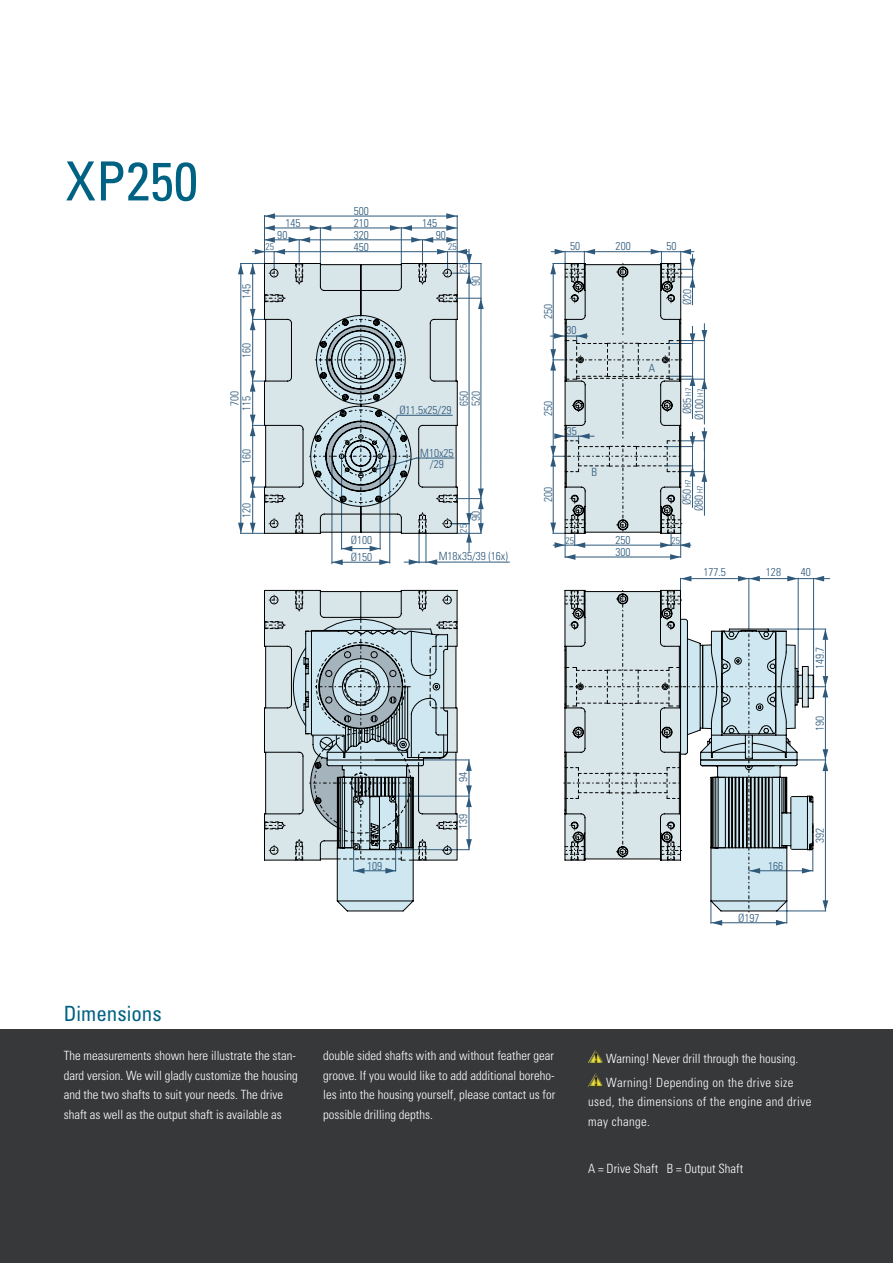
<style>
.page{position:relative;width:893px;height:1263px;background:#fff}
.page>*{position:absolute;margin:0;border:0;box-sizing:border-box;transform-origin:0 0}
.t1{font:condensed 54px "Univers";color:#006283}
.t2{font:condensed 21px "Univers";color:#006283}
.t3{font:300 condensed 12.75px/19.5px "Univers";color:#fff}
.t4{font:300 condensed 12.75px/19.5px "Univers";letter-spacing:.03em;color:#fff}
.t5{font:300 condensed 11.25px/11.9px "Univers";color:#2e597b}
.t6{font:300 condensed 9.6px "Univers";color:#2e597b}
.s1{font-size:7.8px}
</style>
<div class="page">
<div style="left:0;top:1029px;width:893px;height:234px;background:#363839"></div>
<svg style="left:240px;top:215px;width:465px;height:349px"></svg>
<svg style="left:446px;top:213px;width:11px;height:6px"></svg>
<svg style="left:264px;top:213px;width:11px;height:6px"></svg>
<hr style="left:401px;top:228px;width:56px;height:1px;background:#2e597b">
<svg style="left:446px;top:225px;width:11px;height:6px"></svg>
<hr style="left:422px;top:240px;width:35px;height:1px;background:#2e597b">
<svg style="left:446px;top:237px;width:11px;height:6px"></svg>
<hr style="left:299px;top:240px;width:124px;height:1px;background:#2e597b">
<svg style="left:411px;top:237px;width:22px;height:6px"></svg>
<hr style="left:274px;top:251px;width:174px;height:1px;background:#2e597b">
<hr style="left:320px;top:228px;width:81px;height:1px;background:#2e597b">
<svg style="left:390px;top:225px;width:22px;height:6px"></svg>
<hr style="left:264px;top:228px;width:56px;height:1px;background:#2e597b">
<svg style="left:310px;top:225px;width:21px;height:6px"></svg>
<svg style="left:264px;top:225px;width:11px;height:6px"></svg>
<hr style="left:264px;top:240px;width:35px;height:1px;background:#2e597b">
<svg style="left:289px;top:237px;width:21px;height:6px"></svg>
<svg style="left:264px;top:237px;width:11px;height:6px"></svg>
<svg style="left:252px;top:249px;width:33px;height:6px"></svg>
<hr style="left:241px;top:263px;width:1px;height:270px;background:#2e597b">
<svg style="left:238px;top:264px;width:6px;height:10px"></svg>
<svg style="left:238px;top:523px;width:6px;height:10px"></svg>
<hr style="left:252px;top:487px;width:1px;height:46px;background:#2e597b">
<svg style="left:250px;top:523px;width:6px;height:10px"></svg>
<hr style="left:252px;top:425px;width:1px;height:62px;background:#2e597b">
<svg style="left:250px;top:477px;width:6px;height:21px"></svg>
<hr style="left:252px;top:381px;width:1px;height:44px;background:#2e597b">
<svg style="left:250px;top:415px;width:6px;height:21px"></svg>
<hr style="left:252px;top:319px;width:1px;height:62px;background:#2e597b">
<svg style="left:250px;top:370px;width:6px;height:22px"></svg>
<hr style="left:252px;top:263px;width:1px;height:56px;background:#2e597b">
<svg style="left:250px;top:309px;width:6px;height:21px"></svg>
<svg style="left:250px;top:264px;width:5px;height:10px"></svg>
<hr style="left:332px;top:562px;width:58px;height:1px;background:#2e597b">
<svg style="left:379px;top:559px;width:11px;height:6px"></svg>
<svg style="left:332px;top:559px;width:11px;height:6px"></svg>
<hr style="left:342px;top:548px;width:38px;height:1px;background:#2e597b">
<svg style="left:370px;top:546px;width:10px;height:5px"></svg>
<svg style="left:342px;top:546px;width:10px;height:5px"></svg>
<svg style="left:466px;top:534px;width:6px;height:17px"></svg>
<svg style="left:437px;top:249px;width:35px;height:14px"></svg>
<hr style="left:565px;top:557px;width:116px;height:1px;background:#2e597b">
<svg style="left:565px;top:554px;width:10px;height:6px"></svg>
<svg style="left:670px;top:554px;width:11px;height:6px"></svg>
<hr style="left:575px;top:545px;width:91px;height:1px;background:#2e597b">
<svg style="left:553px;top:542px;width:32px;height:6px"></svg>
<svg style="left:660px;top:542px;width:31px;height:6px"></svg>
<hr style="left:704px;top:460px;width:1px;height:55px;background:#2e597b">
<svg style="left:701px;top:471px;width:6px;height:11px"></svg>
<hr style="left:704px;top:441px;width:1px;height:31px;background:#2e597b">
<svg style="left:702px;top:428px;width:5px;height:23px"></svg>
<hr style="left:704px;top:324px;width:1px;height:100px;background:#2e597b">
<svg style="left:702px;top:330px;width:5px;height:11px"></svg>
<svg style="left:701px;top:379px;width:6px;height:10px"></svg>
<svg style="left:550px;top:249px;width:145px;height:285px"></svg>
<hr style="left:426px;top:562px;width:83px;height:1px;background:#2e597b">
<svg style="left:404px;top:559px;width:33px;height:6px"></svg>
<svg style="left:264px;top:263px;width:62px;height:271px;background:#c6d2d6"></svg>
<svg style="left:326px;top:263px;width:356px;height:271px"></svg>
<hr style="left:798px;top:578px;width:32px;height:1px;background:#2e597b">
<svg style="left:680px;top:576px;width:148px;height:350px"></svg>
<svg style="left:264px;top:589px;width:550px;height:323px"></svg>
<svg style="left:304px;top:608px;width:511px;height:234px"></svg>
<img style="left:588px;top:1050px;width:15px;height:13px">
<img style="left:588px;top:1074px;width:15px;height:13px">
<h1 class="t1" style="left:66px;top:147px;width:133px">XP250</h1>
<p class="t5" style="left:241px;top:299px;width:17px;rotate:-90deg">145</p>
<p class="t5" style="left:354px;top:205px;width:17px">500</p>
<p class="t5" style="left:285px;top:217px;width:17px">145</p>
<p class="t5" style="left:354px;top:217px;width:17px">210</p>
<p class="t5" style="left:277px;top:229px;width:12px">90</p>
<p class="t5" style="left:436px;top:229px;width:12px">90</p>
<p class="t5" style="left:422px;top:217px;width:17px">145</p>
<p class="t5" style="left:354px;top:229px;width:17px">320<br>450</p>
<p class="t6" style="left:448px;top:241px;width:10px">25</p>
<p class="t6" style="left:266px;top:241px;width:10px">25</p>
<p class="t6" style="left:458px;top:273px;width:10px;rotate:-90deg">25</p>
<p class="t5" style="left:470px;top:286px;width:12px;rotate:-90deg">90</p>
<p class="t5" style="left:241px;top:358px;width:17px;rotate:-90deg">160</p>
<p class="t5" style="left:229px;top:406px;width:17px;rotate:-90deg">700</p>
<p class="t5" style="left:241px;top:411px;width:17px;rotate:-90deg">115</p>
<p class="t5" style="left:241px;top:464px;width:17px;rotate:-90deg">160</p>
<p class="t5" style="left:241px;top:518px;width:17px;rotate:-90deg">120</p>
<p class="t5" style="left:351px;top:534px;width:23px">Ø100</p>
<p class="t5" style="left:351px;top:551px;width:23px">Ø150</p>
<p class="t5" style="left:399px;top:404px;width:54px">Ø11.5x25/29</p>
<p class="t5" style="left:458px;top:406px;width:17px;rotate:-90deg">650<br>520</p>
<p class="t5" style="left:420px;top:447px;width:35px;line-height:10.9px;text-align:center">M10x25 /29</p>
<p class="t5" style="left:470px;top:521px;width:12px;rotate:-90deg">90</p>
<p class="t6" style="left:458px;top:533px;width:10px;rotate:-90deg">25</p>
<p class="t5" style="left:439px;top:550px;width:71px">M18x35/39 (16x)</p>
<h2 class="t2" style="left:64px;top:1000px;width:99px">Dimensions</h2>
<p class="t5" style="left:367px;top:860px;width:17px">109</p>
<p class="t5" style="left:457px;top:782px;width:12px;rotate:-90deg">94</p>
<p class="t5" style="left:457px;top:829px;width:17px;rotate:-90deg">139</p>
<p class="t5" style="left:570px;top:240px;width:12px">50</p>
<p class="t5" style="left:616px;top:240px;width:17px">200</p>
<p class="t5" style="left:666px;top:240px;width:12px">50</p>
<p class="t5" style="left:542px;top:319px;width:17px;rotate:-90deg">250</p>
<p class="t5" style="left:567px;top:324px;width:12px">30</p>
<p class="t5" style="left:542px;top:416px;width:17px;rotate:-90deg">250</p>
<p class="t5" style="left:567px;top:425px;width:12px">35</p>
<p class="t5" style="left:542px;top:502px;width:17px;rotate:-90deg">200</p>
<p class="t6" style="left:566px;top:535px;width:10px">25</p>
<p class="t5" style="left:592px;top:466px;width:7px">B</p>
<p class="t5" style="left:649px;top:362px;width:8px">A</p>
<p class="t5" style="left:681px;top:305px;width:18px;rotate:-90deg">Ø20</p>
<p class="t5" style="left:681px;top:414px;width:27px;rotate:-90deg">Ø85 <span class="s1">H7</span></p>
<p class="t5" style="left:693px;top:420px;width:32px;rotate:-90deg">Ø100 <span class="s1">H7</span></p>
<p class="t5" style="left:681px;top:505px;width:27px;rotate:-90deg">Ø50 <span class="s1">H7</span></p>
<p class="t5" style="left:693px;top:511px;width:27px;rotate:-90deg">Ø80 <span class="s1">H7</span></p>
<p class="t5" style="left:615px;top:534px;width:17px">250</p>
<p class="t6" style="left:672px;top:535px;width:10px">25</p>
<p class="t5" style="left:615px;top:546px;width:17px">300</p>
<p class="t5" style="left:703px;top:566px;width:24px">177.5</p>
<p class="t5" style="left:766px;top:566px;width:17px">128</p>
<p class="t5" style="left:801px;top:566px;width:12px">40</p>
<p class="t5" style="left:814px;top:669px;width:24px;rotate:-90deg">149.7</p>
<p class="t5" style="left:814px;top:731px;width:17px;rotate:-90deg">190</p>
<p class="t5" style="left:768px;top:860px;width:17px">166</p>
<p class="t5" style="left:738px;top:912px;width:23px">Ø197</p>
<p class="t5" style="left:814px;top:843px;width:17px;rotate:-90deg">392</p>
<p class="t3" style="left:64px;top:1046px;width:236px">The measurements shown here illustrate the stan&shy;dard version. We will gladly customize the housing and the two shafts to suit your needs. The drive shaft as well as the output shaft is available as</p>
<p class="t3" style="left:323px;top:1046px;width:234px;text-align:justify">double sided shafts with and without feather gear groove. If you would like to add additional boreho&shy;les into the housing yourself, please contact us for possible drilling depths.</p>
<p class="t3" style="left:606px;top:1047px;width:194px;line-height:23.7px">Warning! Never drill through the housing.<br>Warning! Depending on the drive size</p>
<p class="t4" style="left:588px;top:1092px;width:225px">used, the dimensions of the engine and drive may change.</p>
<p class="t3" style="left:588px;top:1159px;width:157px">A = Drive Shaft B = Output Shaft</p>
</div>
